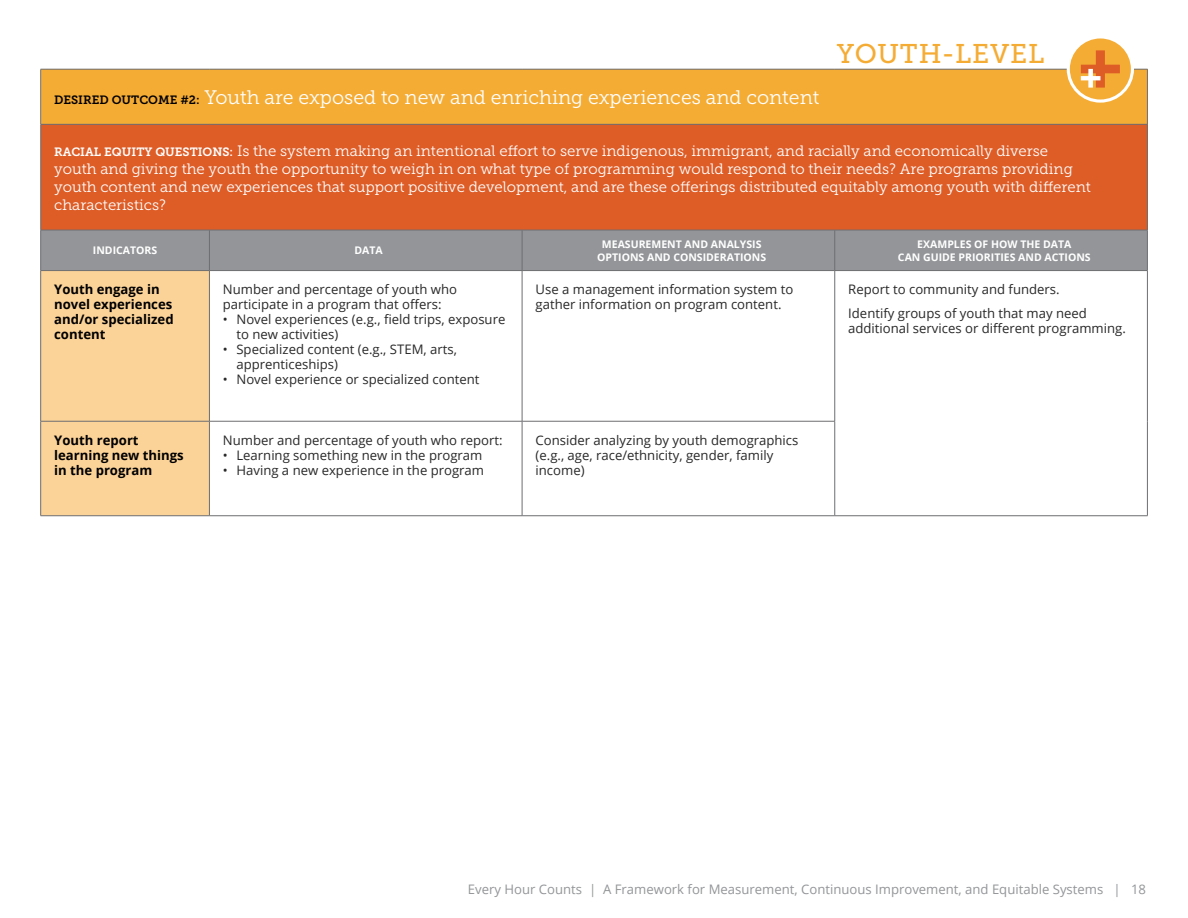
<style>
.page{position:relative;width:1188px;height:918px;background:#fff}
.page>*{position:absolute;margin:0;border:0;box-sizing:border-box;transform-origin:0 0}
.t1{font:27px "Museo Slab 500";letter-spacing:.03em;color:#f5ac35}
.t2{font:19.5px "Museo Slab 300";color:#fff}
.t3{font:15px/18px "Museo Slab 300";color:#fff}
.t4{font:13.2px/15px "Open Sans";color:#292829}
.t5{font:700 13.2px/15px "Open Sans";color:#000}
.t6{font:13.2px "Open Sans";color:#939598}
.t7{font:700 10.5px/13.5px "Open Sans";color:#fff;text-align:center}
.s1{font-family:"Museo Slab 700";font-size:12px;color:#000}
.s2{font-family:"Museo Slab 700";font-size:12px}
</style>
<div class="page">
<div style="left:41px;top:69px;width:1106px;height:55px;background:#f5ac35"></div>
<div style="left:41px;top:124px;width:1106px;height:106px;background:#de5c26"></div>
<div style="left:41px;top:231px;width:1106px;height:39px;background:#939598"></div>
<div style="left:41px;top:271px;width:168px;height:244px;background:#fbd297"></div>
<hr style="left:522px;top:270px;width:313px;height:1px;background:#6d6e71">
<hr style="left:522px;top:271px;width:1px;height:150px;background:#6d6e71">
<hr style="left:522px;top:421px;width:1px;height:95px;background:#6d6e71">
<hr style="left:522px;top:515px;width:313px;height:1px;background:#6d6e71">
<hr style="left:835px;top:270px;width:313px;height:1px;background:#6d6e71">
<hr style="left:835px;top:271px;width:1px;height:150px;background:#6d6e71">
<hr style="left:1147px;top:271px;width:1px;height:150px;background:#6d6e71">
<hr style="left:835px;top:421px;width:1px;height:95px;background:#6d6e71">
<hr style="left:1147px;top:421px;width:1px;height:95px;background:#6d6e71">
<hr style="left:835px;top:515px;width:313px;height:1px;background:#6d6e71">
<hr style="left:40px;top:69px;width:169px;height:1px;background:#6d6e71">
<hr style="left:40px;top:69px;width:1px;height:55px;background:#6d6e71">
<hr style="left:209px;top:69px;width:313px;height:1px;background:#6d6e71">
<hr style="left:522px;top:69px;width:313px;height:1px;background:#6d6e71">
<hr style="left:835px;top:69px;width:313px;height:1px;background:#6d6e71">
<hr style="left:1147px;top:69px;width:1px;height:55px;background:#6d6e71">
<hr style="left:40px;top:124px;width:169px;height:1px;background:#6d6e71">
<hr style="left:40px;top:124px;width:1px;height:106px;background:#6d6e71">
<hr style="left:209px;top:124px;width:313px;height:1px;background:#6d6e71">
<hr style="left:522px;top:124px;width:313px;height:1px;background:#6d6e71">
<hr style="left:835px;top:124px;width:313px;height:1px;background:#6d6e71">
<hr style="left:1147px;top:124px;width:1px;height:106px;background:#6d6e71">
<hr style="left:40px;top:230px;width:169px;height:1px;background:#6d6e71">
<hr style="left:40px;top:230px;width:1px;height:40px;background:#6d6e71">
<hr style="left:209px;top:230px;width:313px;height:1px;background:#6d6e71">
<hr style="left:522px;top:230px;width:313px;height:1px;background:#6d6e71">
<hr style="left:835px;top:230px;width:313px;height:1px;background:#6d6e71">
<hr style="left:1147px;top:230px;width:1px;height:40px;background:#6d6e71">
<hr style="left:40px;top:270px;width:169px;height:1px;background:#6d6e71">
<hr style="left:40px;top:271px;width:1px;height:150px;background:#6d6e71">
<hr style="left:40px;top:421px;width:169px;height:1px;background:#6d6e71">
<hr style="left:40px;top:421px;width:1px;height:95px;background:#6d6e71">
<hr style="left:522px;top:421px;width:313px;height:1px;background:#6d6e71">
<hr style="left:209px;top:230px;width:1px;height:40px;background:#6d6e71">
<hr style="left:209px;top:271px;width:1px;height:150px;background:#6d6e71">
<hr style="left:209px;top:421px;width:1px;height:95px;background:#6d6e71">
<hr style="left:522px;top:230px;width:1px;height:40px;background:#6d6e71">
<hr style="left:835px;top:230px;width:1px;height:40px;background:#6d6e71">
<hr style="left:209px;top:270px;width:313px;height:1px;background:#6d6e71">
<hr style="left:209px;top:421px;width:313px;height:1px;background:#6d6e71">
<hr style="left:40px;top:515px;width:169px;height:1px;background:#6d6e71">
<hr style="left:209px;top:515px;width:313px;height:1px;background:#6d6e71">
<svg style="left:1068px;top:37px;width:64px;height:64px;fill:#f5ac35"></svg>
<svg style="left:1081px;top:50px;width:39px;height:38px"></svg>
<div style="left:1067px;top:35px;width:67px;height:68px;border:3px solid #fff;border-radius:50%"></div>
<h1 class="t1" style="left:837px;top:39px;width:209px">YOUTH-LEVEL</h1>
<h2 class="t2" style="left:54px;top:87px;width:767px"><span class="s1">DESIRED OUTCOME #2:</span> Youth are exposed to new and enriching experiences and content</h2>
<p class="t3" style="left:54px;top:142px;width:1038px"><span class="s2">RACIAL EQUITY QUESTIONS:</span> Is the system making an intentional effort to serve indigenous, immigrant, and racially and economically diverse youth and giving the youth the opportunity to weigh in on what type of programming would respond to their needs? Are programs providing youth content and new experiences that support positive development, and are these offerings distributed equitably among youth with different characteristics?</p>
<p class="t7" style="left:93px;top:244px;width:66px">INDICATORS</p>
<p class="t7" style="left:355px;top:244px;width:30px">DATA</p>
<p class="t7" style="left:597px;top:237px;width:171px">MEASUREMENT AND ANALYSIS<br>OPTIONS AND CONSIDERATIONS</p>
<p class="t7" style="left:898px;top:237px;width:194px">EXAMPLES OF HOW THE DATA<br>CAN GUIDE PRIORITIES AND ACTIONS</p>
<p class="t5" style="left:54px;top:281px;width:121px">Youth engage in novel experiences and/or specialized content</p>
<p class="t4" style="left:223px;top:281px;width:236px">Number and percentage of youth who participate in a program that offers:</p>
<p class="t4" style="left:536px;top:281px;width:259px">Use a management information system to gather information on program content.</p>
<p class="t4" style="left:848px;top:277px;width:240px;line-height:23.7px">Report to community and funders.<br>Identify groups of youth that may need</p>
<p class="t4" style="left:848px;top:320px;width:279px">additional services or different programming.</p>
<p class="t4" style="left:236px;top:311px;width:270px;text-indent:-14px">• Novel experiences (e.g., field trips, exposure to new activities)</p>
<p class="t4" style="left:236px;top:341px;width:222px;text-indent:-14px">• Specialized content (e.g., STEM, arts, apprenticeships)</p>
<p class="t4" style="left:223px;top:371px;width:258px">• Novel experience or specialized content</p>
<p class="t5" style="left:54px;top:432px;width:131px">Youth report learning new things in the program</p>
<p class="t4" style="left:223px;top:432px;width:281px">Number and percentage of youth who report:</p>
<p class="t4" style="left:223px;top:447px;width:261px">• Learning something new in the program</p>
<p class="t4" style="left:223px;top:462px;width:263px">• Having a new experience in the program</p>
<p class="t4" style="left:536px;top:432px;width:264px">Consider analyzing by youth demographics (e.g., age, race/ethnicity, gender, family income)</p>
<p class="t6" style="left:468px;top:880px;width:680px">Every Hour Counts | A Framework for Measurement, Continuous Improvement, and Equitable Systems | 18</p>
</div>
